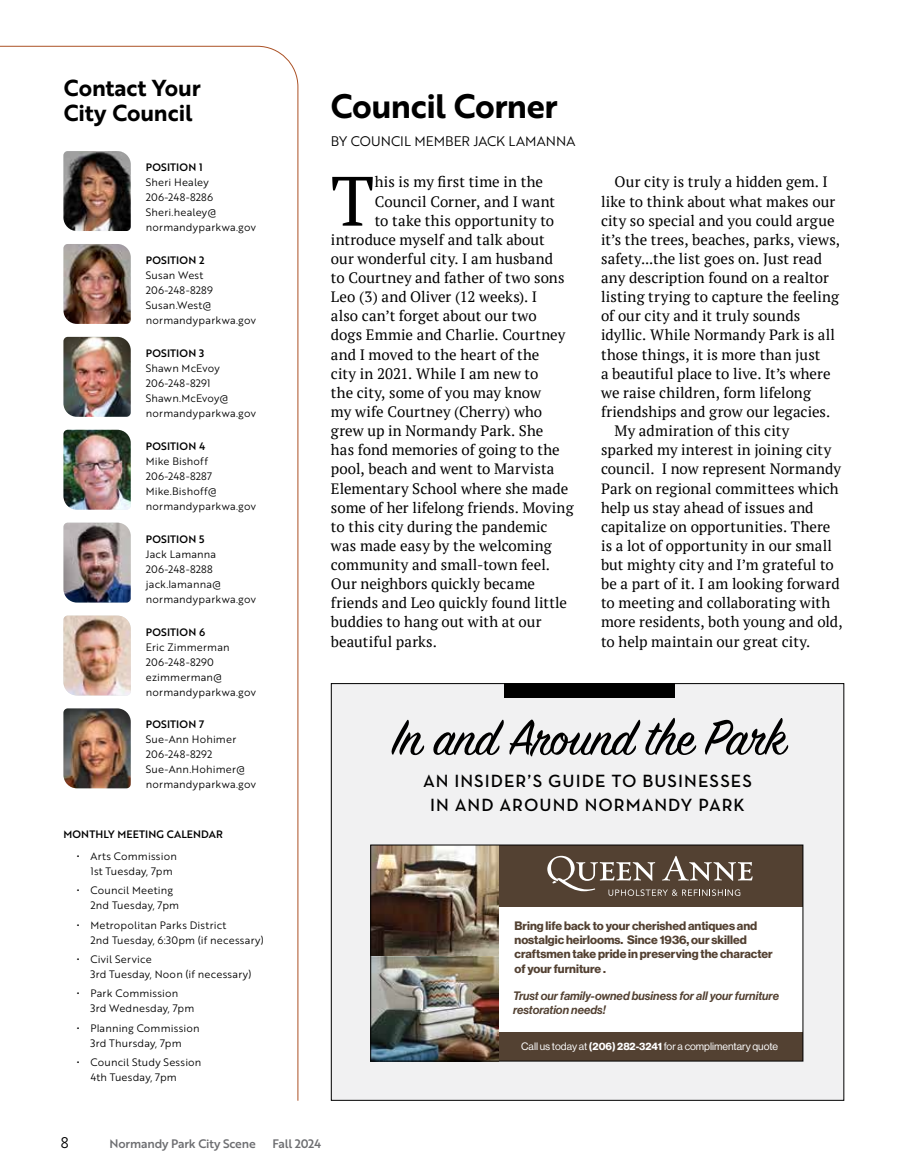
<style>
.page{position:relative;width:905px;height:1175px;background:#fff}
.page>*{position:absolute;margin:0;border:0;box-sizing:border-box;transform-origin:0 0}
.t1{font:69.6px "PT Serif";color:#000}
.t2{font:54.9px "Sign Painter House Script";letter-spacing:-.01em;color:#000}
.t3{font:33px "Brother 1816 Bold";letter-spacing:-.015em;color:#000}
.t4{font:22.5px/25.5px "Brother 1816 Bold";letter-spacing:-.005em;color:#000}
.t5{font:600 18px/24px "Neutraface Text";letter-spacing:.055em;color:#000;text-align:center}
.t6{font:15px "PT Serif";letter-spacing:.005em;color:#000}
.t7{font:15px "Brother 1816 Book";color:#000}
.t8{font:13.5px "Brother 1816 Book";color:#000}
.t9{font:12px/14.4px "N Haas Grotesk DS Pro 75 Bd";color:#534132}
.t10{font:12px/14.4px "N Haas Grotesk DS Pro 66 Md It";color:#534132}
.t11{font:12px "Brother 1816 Medium";letter-spacing:-.015em;color:#6d6e71}
.t12{font:10.5px/15px "Brother 1816 Book";letter-spacing:.015em;color:#000}
.t13{font:10.5px "Brother 1816 Medium";letter-spacing:.015em;color:#000}
.t14{font:10.5px "N Haas Grotesk DS Pro 55 Rg";color:#fff}
.s1{font-family:"N Haas Grotesk DS Pro 75 Bd"}
</style>
<div class="page">
<div style="left:331px;top:683px;width:512px;height:417px;background:#f1f1f2"></div>
<div style="left:504px;top:683px;width:170px;height:15px;background:#000"></div>
<div style="left:370px;top:845px;width:432px;height:216px;background:#fff"></div>
<div style="left:496px;top:1032px;width:306px;height:29px;background:#534132"></div>
<div style="left:496px;top:845px;width:306px;height:61px;background:#534132"></div>
<svg style="left:547px;top:855px;width:205px;height:41px"></svg>
<img style="left:372px;top:846px;width:126px;height:213px">
<div style="left:370px;top:844px;width:433px;height:217px;border:1px solid #000"></div>
<svg style="left:0;top:46px;width:298px;height:1055px"></svg>
<h3 class="t4" style="left:64px;top:74px;width:138px">Contact Your<br>City Council</h3>
<p class="t13" style="left:146px;top:159px;width:58px">POSITION 1</p>
<p class="t12" style="left:146px;top:174px;width:111px">Sheri Healey<br>206-248-8286<br>Sheri.healey@ normandyparkwa.gov</p>
<p class="t13" style="left:146px;top:252px;width:60px">POSITION 2</p>
<p class="t12" style="left:146px;top:267px;width:111px">Susan West<br>206-248-8289<br>Susan.West@ normandyparkwa.gov</p>
<p class="t13" style="left:146px;top:345px;width:60px">POSITION 3</p>
<p class="t12" style="left:146px;top:360px;width:111px">Shawn McEvoy<br>206-248-8291<br>Shawn.McEvoy@ normandyparkwa.gov</p>
<p class="t13" style="left:146px;top:438px;width:61px">POSITION 4</p>
<p class="t12" style="left:146px;top:453px;width:111px">Mike Bishoff<br>206-248-8287<br>Mike.Bishoff@ normandyparkwa.gov</p>
<p class="t13" style="left:146px;top:531px;width:60px">POSITION 5</p>
<p class="t12" style="left:146px;top:546px;width:111px">Jack Lamanna<br>206-248-8288 jack.lamanna@ normandyparkwa.gov</p>
<p class="t13" style="left:146px;top:624px;width:61px">POSITION 6</p>
<p class="t12" style="left:146px;top:639px;width:111px">Eric Zimmerman<br>206-248-8290 ezimmerman@ normandyparkwa.gov</p>
<p class="t13" style="left:146px;top:716px;width:60px">POSITION 7</p>
<p class="t12" style="left:146px;top:731px;width:111px">Sue-Ann Hohimer<br>206-248-8292<br>Sue-Ann.Hohimer@ normandyparkwa.gov</p>
<p class="t13" style="left:63px;top:826px;width:161px">MONTHLY MEETING CALENDAR</p>
<p class="t12" style="left:90px;top:848px;width:88px;text-indent:-14px">• Arts Commission<br>1st Tuesday, 7pm</p>
<p class="t12" style="left:90px;top:882px;width:90px;text-indent:-14px">• Council Meeting<br>2nd Tuesday, 7pm</p>
<p class="t12" style="left:90px;top:917px;width:175px;text-indent:-14px">• Metropolitan Parks District<br>2nd Tuesday, 6:30pm (if necessary)</p>
<p class="t12" style="left:90px;top:951px;width:162px;text-indent:-14px">• Civil Service<br>3rd Tuesday, Noon (if necessary)</p>
<p class="t12" style="left:90px;top:985px;width:105px;text-indent:-14px">• Park Commission<br>3rd Wednesday, 7pm</p>
<p class="t12" style="left:77px;top:1020px;width:124px;text-align:center">• Planning Commission<br>3rd Thursday, 7pm</p>
<p class="t12" style="left:90px;top:1054px;width:112px;text-indent:-14px">• Council Study Session<br>4th Tuesday, 7pm</p>
<h3 class="t3" style="left:331px;top:81px;width:228px">Council Corner</h3>
<p class="t8" style="left:331px;top:131px;width:246px">BY COUNCIL MEMBER JACK LAMANNA</p>
<h1 class="t1" style="left:331px;top:156px;width:45px">T</h1>
<p class="t6" style="left:375px;top:172px;width:170px">his is my first time in the</p>
<p class="t6" style="left:375px;top:191px;width:182px">Council Corner, and I want</p>
<p class="t6" style="left:375px;top:211px;width:181px">to take this opportunity to</p>
<p class="t6" style="left:331px;top:230px;width:215px">introduce myself and talk about</p>
<p class="t6" style="left:331px;top:249px;width:223px">our wonderful city. I am husband</p>
<p class="t6" style="left:331px;top:268px;width:235px">to Courtney and father of two sons</p>
<p class="t6" style="left:331px;top:287px;width:208px">Leo (3) and Oliver (12 weeks). I</p>
<p class="t6" style="left:331px;top:306px;width:207px">also can’t forget about our two</p>
<p class="t6" style="left:331px;top:325px;width:236px">dogs Emmie and Charlie. Courtney</p>
<p class="t6" style="left:331px;top:344px;width:210px">and I moved to the heart of the</p>
<p class="t6" style="left:331px;top:364px;width:209px">city in 2021. While I am new to</p>
<p class="t6" style="left:331px;top:383px;width:212px">the city, some of you may know</p>
<p class="t6" style="left:331px;top:402px;width:213px">my wife Courtney (Cherry) who</p>
<p class="t6" style="left:331px;top:421px;width:214px">grew up in Normandy Park. She</p>
<p class="t6" style="left:331px;top:440px;width:230px">has fond memories of going to the</p>
<p class="t6" style="left:331px;top:459px;width:225px">pool, beach and went to Marvista</p>
<p class="t6" style="left:331px;top:478px;width:239px">Elementary School where she made</p>
<p class="t6" style="left:331px;top:497px;width:244px">some of her lifelong friends. Moving</p>
<p class="t6" style="left:331px;top:517px;width:218px">to this city during the pandemic</p>
<p class="t6" style="left:331px;top:536px;width:222px">was made easy by the welcoming</p>
<p class="t6" style="left:331px;top:555px;width:221px">community and small-town feel.</p>
<p class="t6" style="left:331px;top:574px;width:206px">Our neighbors quickly became</p>
<p class="t6" style="left:331px;top:593px;width:238px">friends and Leo quickly found little</p>
<p class="t6" style="left:331px;top:612px;width:212px">buddies to hang out with at our</p>
<p class="t6" style="left:331px;top:631px;width:107px">beautiful parks.</p>
<p class="t6" style="left:614px;top:172px;width:215px">Our city is truly a hidden gem. I</p>
<p class="t6" style="left:601px;top:191px;width:236px">like to think about what makes our</p>
<p class="t6" style="left:601px;top:211px;width:235px">city so special and you could argue</p>
<p class="t6" style="left:601px;top:230px;width:240px">it’s the trees, beaches, parks, views,</p>
<p class="t6" style="left:601px;top:249px;width:222px">safety...the list goes on. Just read</p>
<p class="t6" style="left:601px;top:268px;width:229px">any description found on a realtor</p>
<p class="t6" style="left:601px;top:287px;width:239px">listing trying to capture the feeling</p>
<p class="t6" style="left:601px;top:306px;width:201px">of our city and it truly sounds</p>
<p class="t6" style="left:601px;top:325px;width:235px">idyllic. While Normandy Park is all</p>
<p class="t6" style="left:601px;top:344px;width:221px">those things, it is more than just</p>
<p class="t6" style="left:601px;top:364px;width:231px">a beautiful place to live. It’s where</p>
<p class="t6" style="left:601px;top:383px;width:211px">we raise children, form lifelong</p>
<p class="t6" style="left:601px;top:402px;width:231px">friendships and grow our legacies.</p>
<p class="t6" style="left:614px;top:421px;width:176px">My admiration of this city</p>
<p class="t6" style="left:601px;top:440px;width:232px">sparked my interest in joining city</p>
<p class="t6" style="left:601px;top:459px;width:241px">council. I now represent Normandy</p>
<p class="t6" style="left:601px;top:478px;width:239px">Park on regional committees which</p>
<p class="t6" style="left:601px;top:497px;width:214px">help us stay ahead of issues and</p>
<p class="t6" style="left:601px;top:517px;width:231px">capitalize on opportunities. There</p>
<p class="t6" style="left:601px;top:536px;width:232px">is a lot of opportunity in our small</p>
<p class="t6" style="left:601px;top:555px;width:234px">but mighty city and I’m grateful to</p>
<p class="t6" style="left:601px;top:574px;width:240px">be a part of it. I am looking forward</p>
<p class="t6" style="left:601px;top:593px;width:231px">to meeting and collaborating with</p>
<p class="t6" style="left:601px;top:612px;width:243px">more residents, both young and old,</p>
<p class="t6" style="left:601px;top:631px;width:211px">to help maintain our great city.</p>
<h2 class="t2" style="left:392px;top:704px;width:395px">In and Around the Park</h2>
<p class="t5" style="left:423px;top:769px;width:330px">AN INSIDER’S GUIDE TO BUSINESSES<br>IN AND AROUND NORMANDY PARK</p>
<p class="t9" style="left:514px;top:918px;width:260px">Bring life back to your cherished antiques and nostalgic heirlooms. Since 1936, our skilled craftsmen take pride in preserving the character of your furniture .</p>
<p class="t10" style="left:513px;top:988px;width:267px">Trust our family-owned business for all your furniture restoration needs!</p>
<p class="t14" style="left:521px;top:1040px;width:258px">Call us today at <span class="s1">(206) 282-3241</span> for a complimentary quote</p>
<p class="t7" style="left:61px;top:1131px;width:9px">8</p>
<p class="t11" style="left:109px;top:1134px;width:148px">Normandy Park City Scene</p>
<p class="t11" style="left:272px;top:1134px;width:50px">Fall 2024</p>
</div>
